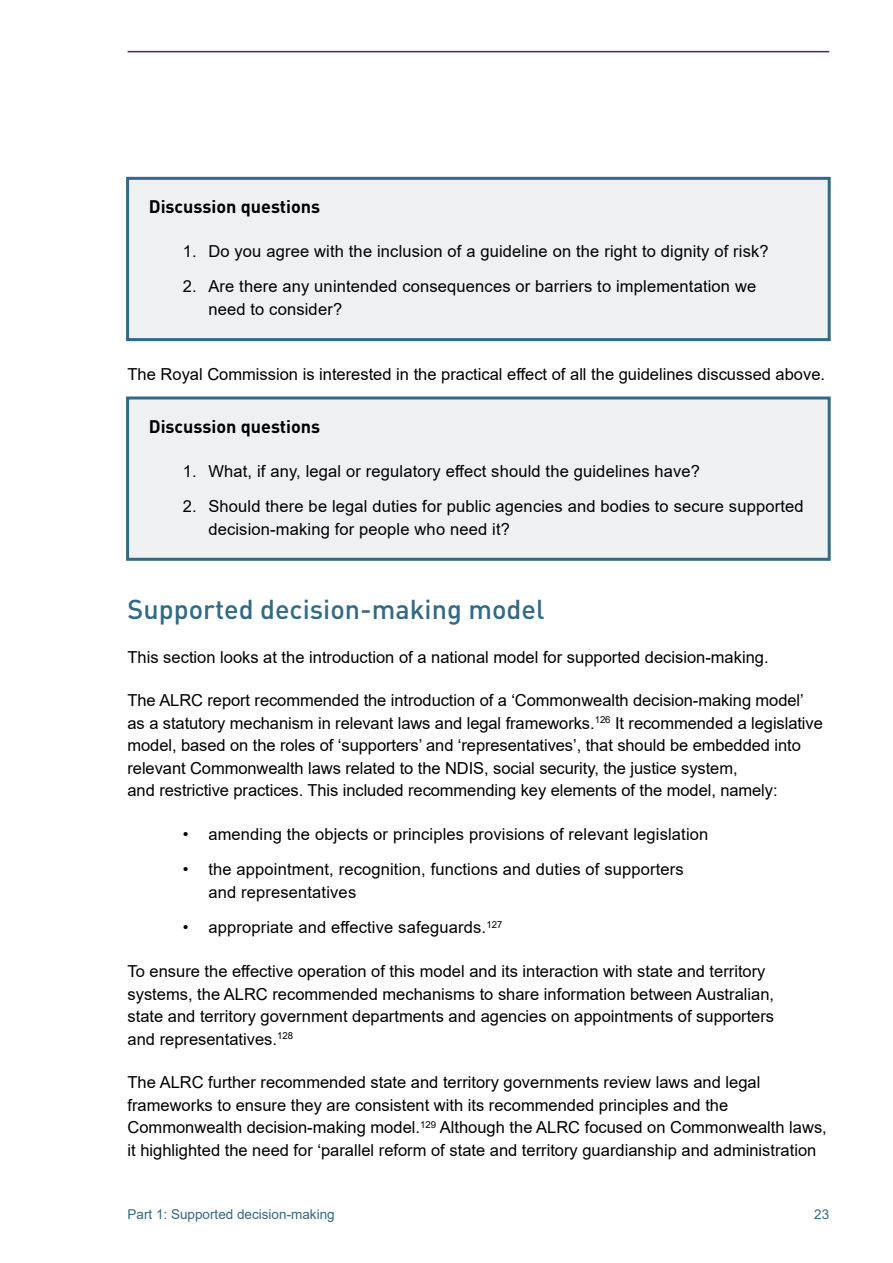
<style>
.page{position:relative;width:893px;height:1263px;background:#fff}
.page>*{position:absolute;margin:0;border:0;box-sizing:border-box;transform-origin:0 0}
.PHR_Heading_2{font:500 27px "DIN Pro";color:#326985}
.t1{font:700 18px "DIN Pro";color:#000}
.PHR_Body_Copy{font:16.5px/22.5px "Arial";color:#000}
.t2{font:13.5px "Arial";color:#326985}
</style>
<div class="page">
<hr style="left:128px;top:51px;width:701px;height:1px;background:#46276b">
<div style="left:126px;top:177px;width:705px;height:164px;background:#eff0f2;border:3px solid #326985"></div>
<div style="left:126px;top:396px;width:705px;height:165px;background:#eff0f2;border:3px solid #326985"></div>
<p class="t1" style="left:149px;top:192px;width:173px">Discussion questions</p>
<p class="PHR_Body_Copy" style="left:183px;top:240px;width:587px">1. Do you agree with the inclusion of a guideline on the right to dignity of risk?</p>
<p class="PHR_Body_Copy" style="left:208px;top:275px;width:549px;text-indent:-26px">2. Are there any unintended consequences or barriers to implementation we need to consider?</p>
<p class="PHR_Body_Copy" style="left:128px;top:363px;width:699px">The Royal Commission is interested in the practical effect of all the guidelines discussed above.</p>
<p class="t1" style="left:149px;top:411px;width:173px">Discussion questions</p>
<p class="PHR_Body_Copy" style="left:183px;top:460px;width:519px">1. What, if any, legal or regulatory effect should the guidelines have?</p>
<p class="PHR_Body_Copy" style="left:208px;top:495px;width:597px;text-indent:-26px">2. Should there be legal duties for public agencies and bodies to secure supported decision-making for people who need it?</p>
<h2 class="PHR_Heading_2" style="left:128px;top:587px;width:418px">Supported decision-making model</h2>
<p class="PHR_Body_Copy" style="left:128px;top:645px;width:640px">This section looks at the introduction of a national model for supported decision-making.</p>
<p class="PHR_Body_Copy" style="left:128px;top:689px;width:697px">The ALRC report recommended the introduction of a ‘Commonwealth decision-making model’ as a statutory mechanism in relevant laws and legal frameworks. <sup>126</sup> It recommended a legislative model, based on the roles of ‘supporters’ and ‘representatives’, that should be embedded into relevant Commonwealth laws related to the NDIS, social security, the justice system,<br>and restrictive practices. This included recommending key elements of the model, namely:</p>
<p class="PHR_Body_Copy" style="left:183px;top:823px;width:527px">• amending the objects or principles provisions of relevant legislation</p>
<p class="PHR_Body_Copy" style="left:208px;top:858px;width:477px;text-indent:-26px">• the appointment, recognition, functions and duties of supporters and representatives</p>
<p class="PHR_Body_Copy" style="left:183px;top:916px;width:321px">• appropriate and effective safeguards.<sup>127</sup></p>
<p class="PHR_Body_Copy" style="left:128px;top:960px;width:648px">To ensure the effective operation of this model and its interaction with state and territory systems, the ALRC recommended mechanisms to share information between Australian, state and territory government departments and agencies on appointments of supporters and representatives. <sup>128</sup></p>
<p class="PHR_Body_Copy" style="left:128px;top:1071px;width:701px">The ALRC further recommended state and territory governments review laws and legal frameworks to ensure they are consistent with its recommended principles and the Commonwealth decision-making model. <sup>129</sup> Although the ALRC focused on Commonwealth laws, it highlighted the need for ‘parallel reform of state and territory guardianship and administration</p>
<p class="t2" style="left:128px;top:1205px;width:209px">Part 1: Supported decision-making</p>
<p class="t2" style="left:814px;top:1205px;width:17px">23</p>
</div>
